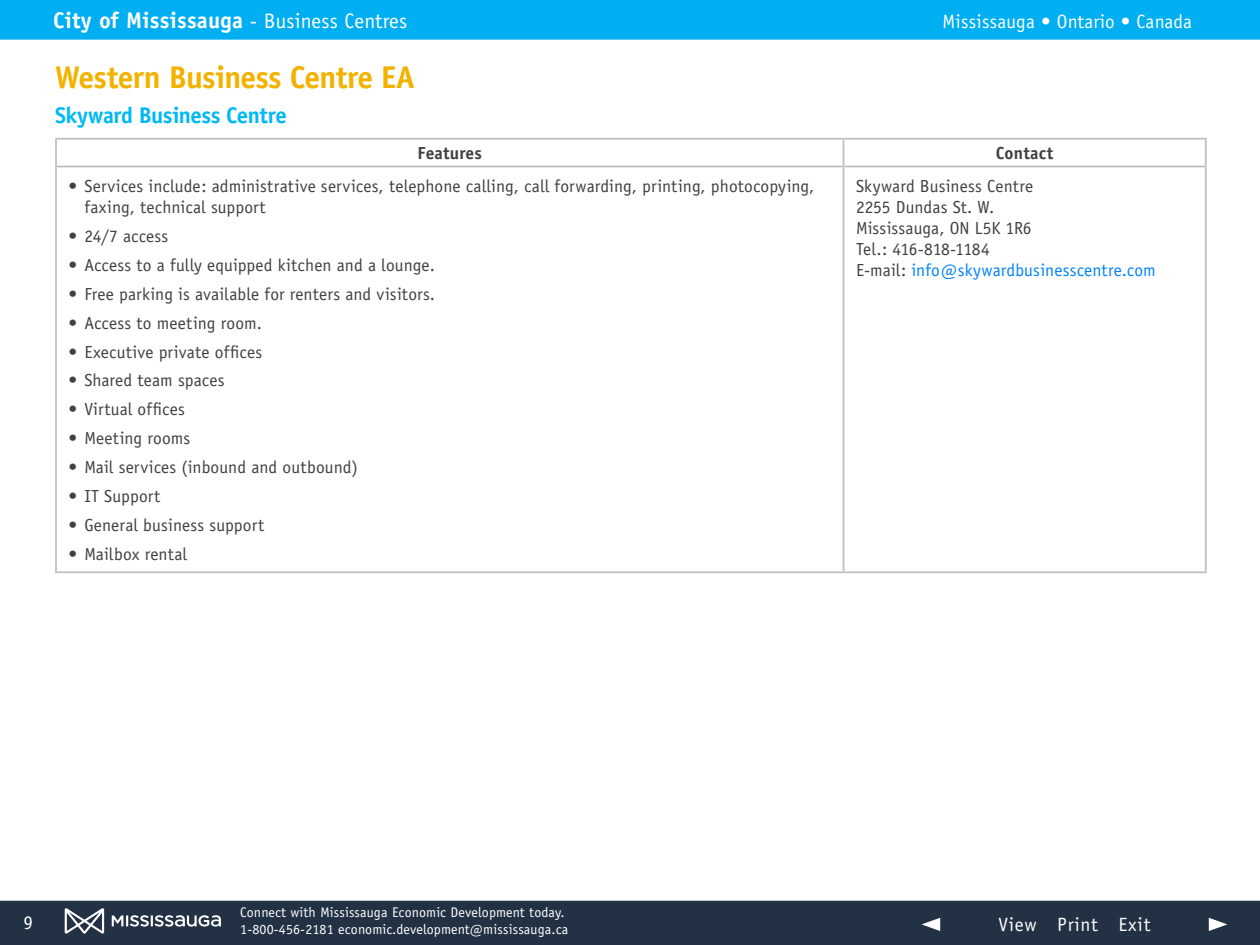
<style>
.page{position:relative;width:1260px;height:945px;background:#fff}
.page>*{position:absolute;margin:0;border:0;box-sizing:border-box;transform-origin:0 0}
.t1{font:700 31.5px "Officina Sans";letter-spacing:-.025em;color:#f2b300}
.t2{font:700 22.75px "Officina Sans";letter-spacing:.01em;color:#fff}
.t3{font:700 22.75px "Officina Sans";letter-spacing:-.02em;color:#00b9f4}
.t4{font:19.25px "Officina Sans";letter-spacing:.01em;color:#fff}
.t5{font:19.25px "Officina Sans";letter-spacing:.04em;color:#fff}
.t6{font:17.5px/21px "Officina Sans";letter-spacing:.005em;color:#414042}
.t7{font:700 17.5px "Officina Sans";letter-spacing:.005em;color:#414042}
.t8{font:14px/16.8px "Officina Sans";letter-spacing:.01em;color:#fff}
.s1{font-weight:400;font-size:21px}
.s2{color:#0083ff}
</style>
<div class="page">
<hr style="left:55px;top:138px;width:789px;height:2px;background:#bcbec0">
<hr style="left:55px;top:140px;width:2px;height:26px;background:#bcbec0">
<hr style="left:844px;top:138px;width:363px;height:2px;background:#bcbec0">
<svg style="left:843px;top:140px;width:1px;height:26px"></svg>
<hr style="left:1205px;top:140px;width:2px;height:26px;background:#bcbec0">
<hr style="left:55px;top:166px;width:789px;height:1px;background:#bcbec0">
<hr style="left:55px;top:167px;width:2px;height:404px;background:#bcbec0">
<hr style="left:844px;top:166px;width:363px;height:1px;background:#bcbec0">
<hr style="left:843px;top:167px;width:1px;height:404px;background:#bcbec0">
<hr style="left:1205px;top:167px;width:2px;height:404px;background:#bcbec0">
<hr style="left:55px;top:571px;width:789px;height:2px;background:#bcbec0">
<hr style="left:844px;top:571px;width:363px;height:2px;background:#bcbec0">
<div style="left:0;top:900px;width:1260px;height:45px;background:#223144"></div>
<div style="left:0;top:0;width:1260px;height:40px;background:#00aef2"></div>
<svg style="left:1209px;top:918px;width:18px;height:13px"></svg>
<svg style="left:922px;top:918px;width:18px;height:13px"></svg>
<svg style="left:65px;top:908px;width:39px;height:26px"></svg>
<svg style="left:112px;top:915px;width:109px;height:12px"></svg>
<h2 class="t2" style="left:53px;top:6px;width:356px">City of Mississauga <span class="s1">- Business Centres</span></h2>
<h1 class="t1" style="left:55px;top:57px;width:361px">Western Business Centre EA</h1>
<h2 class="t3" style="left:55px;top:101px;width:233px">Skyward Business Centre</h2>
<p class="t4" style="left:943px;top:10px;width:251px">Mississauga • Ontario • Canada</p>
<p class="t7" style="left:418px;top:143px;width:66px">Features</p>
<p class="t7" style="left:996px;top:143px;width:59px">Contact</p>
<p class="t6" style="left:84px;top:176px;width:732px;text-indent:-16px">• Services include: administrative services, telephone calling, call forwarding, printing, photocopying, faxing, technical support</p>
<p class="t6" style="left:69px;top:226px;width:101px">• 24/7 access</p>
<p class="t6" style="left:69px;top:255px;width:368px">• Access to a fully equipped kitchen and a lounge.</p>
<p class="t6" style="left:69px;top:283px;width:368px">• Free parking is available for renters and visitors.</p>
<p class="t6" style="left:69px;top:312px;width:195px">• Access to meeting room.</p>
<p class="t6" style="left:69px;top:341px;width:195px">• Executive private offices</p>
<p class="t6" style="left:69px;top:370px;width:158px">• Shared team spaces</p>
<p class="t6" style="left:69px;top:399px;width:118px">• Virtual offices</p>
<p class="t6" style="left:69px;top:428px;width:123px">• Meeting rooms</p>
<p class="t6" style="left:69px;top:457px;width:291px">• Mail services (inbound and outbound)</p>
<p class="t6" style="left:69px;top:486px;width:93px">• IT Support</p>
<p class="t6" style="left:69px;top:514px;width:197px">• General business support</p>
<p class="t6" style="left:69px;top:543px;width:120px">• Mailbox rental</p>
<p class="t6" style="left:856px;top:176px;width:301px">Skyward Business Centre<br>2255 Dundas St. W.<br>Mississauga, ON L5K 1R6<br>Tel.: 416-818-1184<br>E-mail: <span class="s2">info@skywardbusinesscentre.com</span></p>
<p class="t4" style="left:24px;top:911px;width:11px">9</p>
<p class="t8" style="left:240px;top:904px;width:330px">Connect with Mississauga Economic Development today.<br>1-800-456-2181 economic.development@mississauga.ca</p>
<p class="t5" style="left:998px;top:913px;width:154px">View Print Exit</p>
</div>
